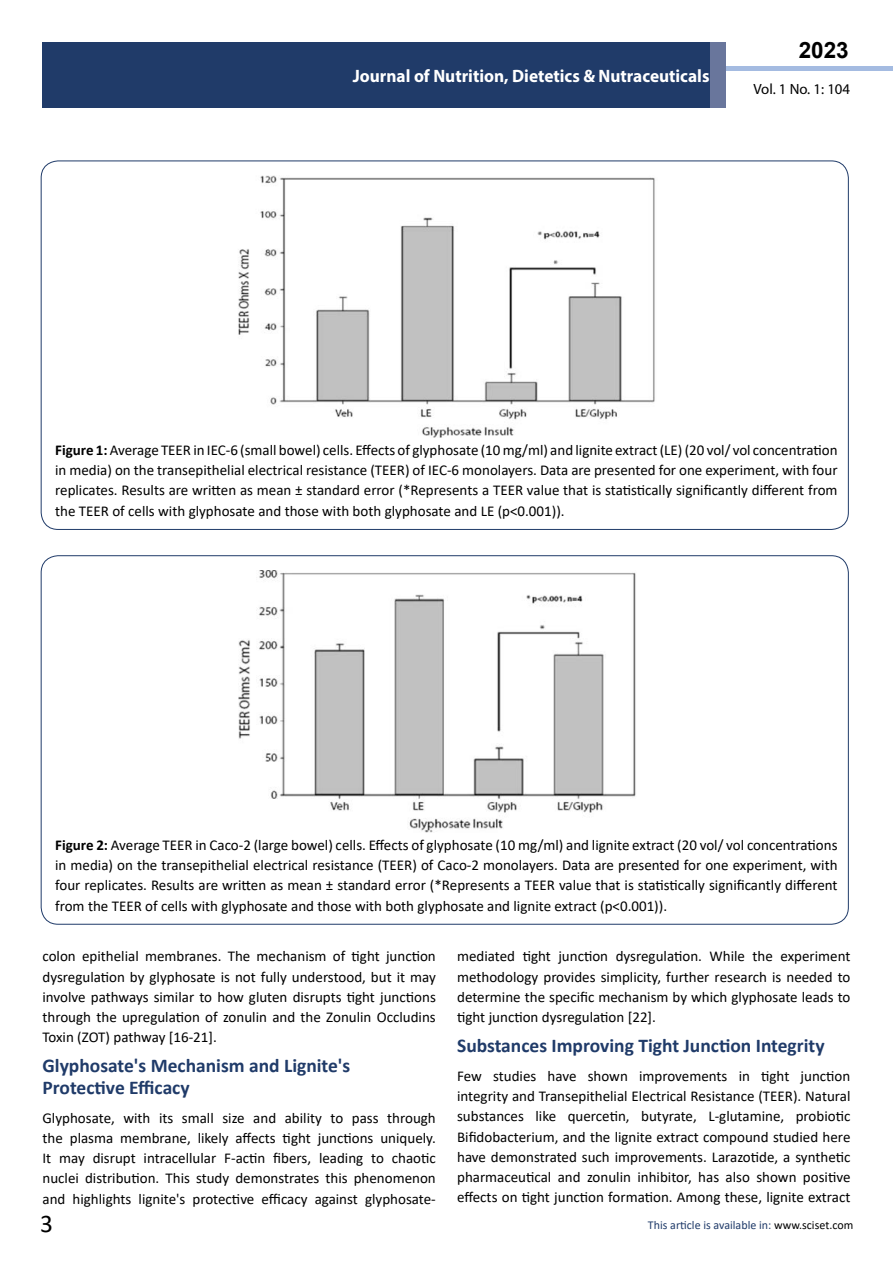
<style>
.page{position:relative;width:893px;height:1263px;background:#fff}
.page>*{position:absolute;margin:0;border:0;box-sizing:border-box;transform-origin:0 0}
.t1{font:25.5px "Calibri";color:#000}
.t2{font:700 22.5px "Arial";color:#000}
.t3{font:700 19.5px/21.5px "Calibri";color:#203b69}
.t4{font:700 18px "Myriad Pro";color:#fff;scale:.96 1}
.t5{font:15px/20.2px "Calibri";color:#000;text-align:justify}
.t6{font:14.85px "Myriad Pro";color:#000}
.t7{font:12px "Calibri";color:#203b69}
.s1{font-weight:700}
.s2{color:#000}
</style>
<div class="page">
<div style="left:722px;top:66px;width:171px;height:5px;background:#a4bbe1"></div>
<div style="left:43px;top:42px;width:682px;height:66px;background:#203b69"></div>
<div style="left:710px;top:42px;width:15px;height:66px;background:#69769c"></div>
<img style="left:238px;top:175px;width:417px;height:262px">
<img style="left:238px;top:570px;width:398px;height:262px">
<p class="t4" style="left:353px;top:64px;width:373px">Journal of Nutrition, Dietetics &amp; Nutraceuticals</p>
<h2 class="t2" style="left:799px;top:35px;width:52px">2023</h2>
<p class="t6" style="left:753px;top:80px;width:98px">Vol. 1 No. 1: 104</p>
<p class="t5" style="left:55px;top:439px;width:784px"><span class="s1">Figure 1:</span> Average TEER in IEC-6 (small bowel) cells. Effects of glyphosate (10 mg/ml) and lignite extract (LE) (20 vol/ vol concentration in media) on the transepithelial electrical resistance (TEER) of IEC-6 monolayers. Data are presented for one experiment, with four replicates. Results are written as mean ± standard error (*Represents a TEER value that is statistically significantly different from the TEER of cells with glyphosate and those with both glyphosate and LE (p&lt;0.001)).</p>
<p class="t5" style="left:55px;top:834px;width:784px"><span class="s1">Figure 2:</span> Average TEER in Caco-2 (large bowel) cells. Effects of glyphosate (10 mg/ml) and lignite extract (20 vol/ vol concentrations in media) on the transepithelial electrical resistance (TEER) of Caco-2 monolayers. Data are presented for one experiment, with four replicates. Results are written as mean ± standard error (*Represents a TEER value that is statistically significantly different from the TEER of cells with glyphosate and those with both glyphosate and lignite extract (p&lt;0.001)).</p>
<p class="t5" style="left:43px;top:946px;width:395px">colon epithelial membranes. The mechanism of tight junction dysregulation by glyphosate is not fully understood, but it may involve pathways similar to how gluten disrupts tight junctions through the upregulation of zonulin and the Zonulin Occludins Toxin (ZOT) pathway [16-21].</p>
<h3 class="t3" style="left:43px;top:1055px;width:309px">Glyphosate's Mechanism and Lignite's<br>Protective Efficacy</h3>
<p class="t5" style="left:43px;top:1107px;width:395px">Glyphosate, with its small size and ability to pass through the plasma membrane, likely affects tight junctions uniquely.<br>It may disrupt intracellular F-actin fibers, leading to chaotic nuclei distribution. This study demonstrates this phenomenon and highlights lignite's protective efficacy against glyphosate-</p>
<p class="t5" style="left:457px;top:946px;width:395px">mediated tight junction dysregulation. While the experiment methodology provides simplicity, further research is needed to determine the specific mechanism by which glyphosate leads to tight junction dysregulation [22].</p>
<h3 class="t3" style="left:457px;top:1035px;width:369px">Substances Improving Tight Junction Integrity</h3>
<p class="t5" style="left:457px;top:1065px;width:395px">Few studies have shown improvements in tight junction integrity and Transepithelial Electrical Resistance (TEER). Natural substances like quercetin, butyrate, L-glutamine, probiotic Bifidobacterium, and the lignite extract compound studied here have demonstrated such improvements. Larazotide, a synthetic pharmaceutical and zonulin inhibitor, has also shown positive effects on tight junction formation. Among these, lignite extract</p>
<h1 class="t1" style="left:40px;top:1206px;width:14px">3</h1>
<p class="t7" style="left:648px;top:1217px;width:207px">This article is available in: <span class="s2">www.sciset.com</span></p>
</div>
